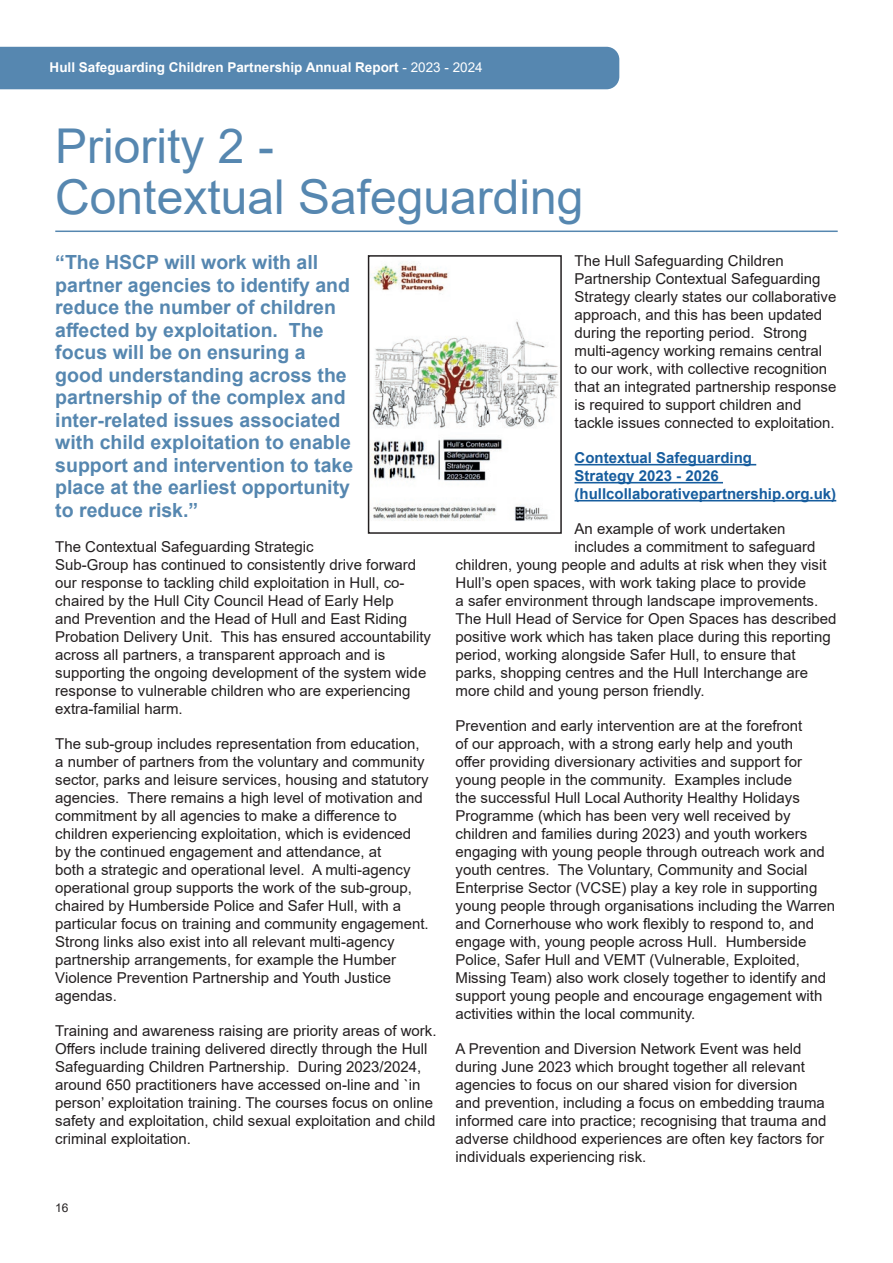
<style>
.page{position:relative;width:893px;height:1263px;background:#fff}
.page>*{position:absolute;margin:0;border:0;box-sizing:border-box;transform-origin:0 0}
.t1{font:48px/51px "Arial";color:#5687b0}
.t2{font:700 19.5px/22.5px "Arial";color:#5687b0}
.t3{font:15px/18px "Arial";color:#231f20}
.t4{font:700 15px/18px "Arial";color:#175d9e}
.t5{font:700 13.5px "Arial";color:#fff}
.t6{font:12px "Arial";color:#231f20}
.s1{font-weight:400}
</style>
<div class="page">
<div style="left:0;top:47px;width:619px;height:42px;background:#5687b0"></div>
<hr style="left:55px;top:231px;width:783px;height:1px;background:#5687b0">
<hr style="left:575px;top:464px;width:181px;height:1px;background:#175d9e">
<hr style="left:575px;top:482px;width:148px;height:1px;background:#175d9e">
<hr style="left:575px;top:500px;width:261px;height:1px;background:#175d9e">
<img style="left:371px;top:261px;width:188px;height:260px">
<div style="left:368px;top:255px;width:194px;height:279px;border:2px solid #231f20"></div>
<p class="t5" style="left:50px;top:58px;width:435px">Hull Safeguarding Children Partnership Annual Report <span class="s1">- 2023 - 2024</span></p>
<h1 class="t1" style="left:55px;top:120px;width:530px">Priority 2 -<br>Contextual Safeguarding</h1>
<p class="t2" style="left:55px;top:251px;width:299px">“The HSCP will work with all partner agencies to identify and reduce the number of children affected by exploitation. The focus will be on ensuring a good understanding across the partnership of the complex and inter-related issues associated with child exploitation to enable support and intervention to take place at the earliest opportunity to reduce risk.”</p>
<p class="t3" style="left:55px;top:537px;width:377px">The Contextual Safeguarding Strategic<br>Sub-Group has continued to consistently drive forward our response to tackling child exploitation in Hull, co&shy;chaired by the Hull City Council Head of Early Help<br>and Prevention and the Head of Hull and East Riding Probation Delivery Unit. This has ensured accountability across all partners, a transparent approach and is supporting the ongoing development of the system wide response to vulnerable children who are experiencing extra-familial harm.</p>
<p class="t3" style="left:55px;top:734px;width:375px">The sub-group includes representation from education, a number of partners from the voluntary and community sector, parks and leisure services, housing and statutory agencies. There remains a high level of motivation and commitment by all agencies to make a difference to children experiencing exploitation, which is evidenced by the continued engagement and attendance, at<br>both a strategic and operational level. A multi-agency operational group supports the work of the sub-group, chaired by Humberside Police and Safer Hull, with a particular focus on training and community engagement.<br>Strong links also exist into all relevant multi-agency partnership arrangements, for example the Humber Violence Prevention Partnership and Youth Justice agendas.</p>
<p class="t3" style="left:55px;top:1021px;width:383px">Training and awareness raising are priority areas of work.<br>Offers include training delivered directly through the Hull Safeguarding Children Partnership. During 2023/2024, around 650 practitioners have accessed on-line and `in person’ exploitation training. The courses focus on online safety and exploitation, child sexual exploitation and child criminal exploitation.</p>
<p class="t3" style="left:575px;top:252px;width:263px">The Hull Safeguarding Children Partnership Contextual Safeguarding Strategy clearly states our collaborative approach, and this has been updated during the reporting period. Strong multi-agency working remains central to our work, with collective recognition that an integrated partnership response is required to support children and tackle issues connected to exploitation.</p>
<p class="t4" style="left:575px;top:449px;width:263px">Contextual Safeguarding<br>Strategy 2023 - 2026 (hullcollaborativepartnership.org.uk)</p>
<p class="t3" style="left:575px;top:520px;width:212px">An example of work undertaken</p>
<p class="t3" style="left:575px;top:538px;width:242px">includes a commitment to safeguard</p>
<p class="t3" style="left:455px;top:556px;width:373px">children, young people and adults at risk when they visit</p>
<p class="t3" style="left:455px;top:574px;width:352px">Hull’s open spaces, with work taking place to provide</p>
<p class="t3" style="left:455px;top:592px;width:364px">a safer environment through landscape improvements.</p>
<p class="t3" style="left:455px;top:610px;width:382px">The Hull Head of Service for Open Spaces has described</p>
<p class="t3" style="left:455px;top:628px;width:377px">positive work which has taken place during this reporting</p>
<p class="t3" style="left:455px;top:646px;width:342px">period, working alongside Safer Hull, to ensure that</p>
<p class="t3" style="left:455px;top:664px;width:354px">parks, shopping centres and the Hull Interchange are</p>
<p class="t3" style="left:455px;top:682px;width:251px">more child and young person friendly.</p>
<p class="t3" style="left:455px;top:717px;width:381px">Prevention and early intervention are at the forefront<br>of our approach, with a strong early help and youth<br>offer providing diversionary activities and support for young people in the community. Examples include<br>the successful Hull Local Authority Healthy Holidays Programme (which has been very well received by children and families during 2023) and youth workers engaging with young people through outreach work and youth centres. The Voluntary, Community and Social Enterprise Sector (VCSE) play a key role in supporting young people through organisations including the Warren and Cornerhouse who work flexibly to respond to, and engage with, young people across Hull. Humberside Police, Safer Hull and VEMT (Vulnerable, Exploited, Missing Team) also work closely together to identify and support young people and encourage engagement with activities within the local community.</p>
<p class="t3" style="left:455px;top:1040px;width:372px">A Prevention and Diversion Network Event was held during June 2023 which brought together all relevant agencies to focus on our shared vision for diversion<br>and prevention, including a focus on embedding trauma informed care into practice; recognising that trauma and adverse childhood experiences are often key factors for individuals experiencing risk.</p>
<p class="t6" style="left:55px;top:1200px;width:15px">16</p>
</div>
